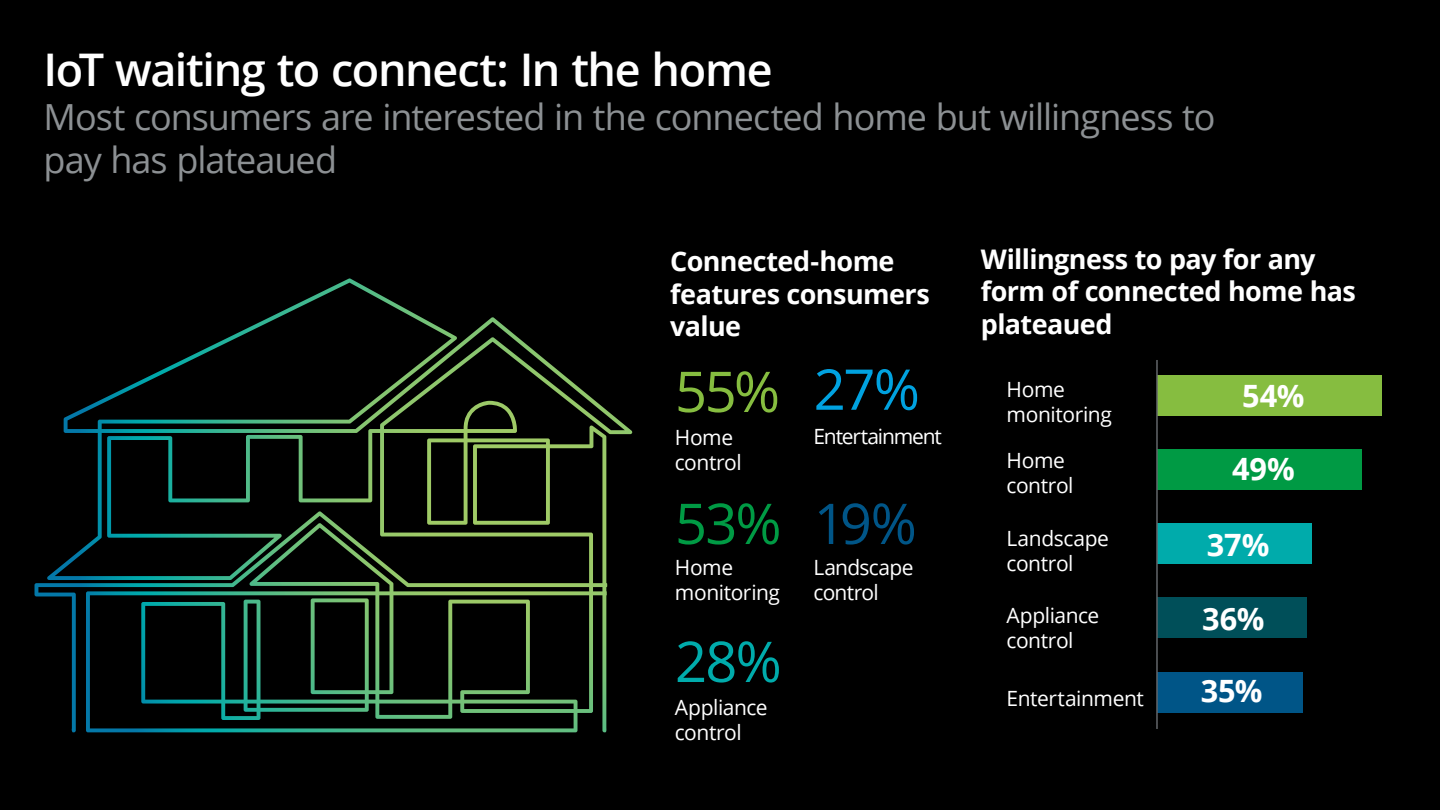
<style>
.page{position:relative;width:1440px;height:810px;background:#000}
.page>*{position:absolute;margin:0;border:0;box-sizing:border-box;transform-origin:0 0}
.t1{font:56.25px "Open Sans";color:#86bd40}
.t2{font:56.25px "Open Sans";color:#009a44}
.t3{font:56.25px "Open Sans";color:#00abab}
.t4{font:56.25px "Open Sans";color:#00a2e0}
.t5{font:56.25px "Open Sans";color:#005587}
.t6{font:600 45px "Open Sans";letter-spacing:-.03em;color:#fff}
.t7{font:36px/43.2px "Open Sans";letter-spacing:-.025em;color:#8c9093}
.t8{font:700 30.75px "Open Sans";letter-spacing:-.005em;color:#fff}
.t9{font:700 27px/32.4px "Open Sans";letter-spacing:-.02em;color:#fff}
.t10{font:21px/25.2px "Open Sans";letter-spacing:-.02em;color:#fff}
.t11{font:21px "Open Sans";letter-spacing:-.055em;color:#fff}
</style>
<div class="page">
<div style="left:1157px;top:672px;width:146px;height:40px;background:#005587"></div>
<div style="left:1157px;top:598px;width:150px;height:40px;background:#004f59"></div>
<div style="left:1157px;top:524px;width:154px;height:40px;background:#00abab"></div>
<div style="left:1157px;top:449px;width:204px;height:40px;background:#009a44"></div>
<div style="left:1157px;top:375px;width:225px;height:40px;background:#86bd40"></div>
<hr style="left:1156px;top:360px;width:2px;height:369px;background:#63666a">
<svg style="left:34px;top:278px;width:598px;height:454px"></svg>
<h2 class="t6" style="left:43px;top:39px;width:731px">IoT waiting to connect: In the home</h2>
<h3 class="t7" style="left:43px;top:94px;width:1174px">Most consumers are interested in the connected home but willingness to pay has plateaued</h3>
<p class="t9" style="left:670px;top:245px;width:261px">Connected-home features consumers value</p>
<h1 class="t1" style="left:675px;top:353px;width:107px">55%</h1>
<p class="t10" style="left:675px;top:424px;width:68px">Home control</p>
<h1 class="t2" style="left:675px;top:485px;width:108px">53%</h1>
<p class="t10" style="left:675px;top:554px;width:107px">Home monitoring</p>
<h1 class="t3" style="left:675px;top:623px;width:108px">28%</h1>
<p class="t10" style="left:675px;top:694px;width:94px">Appliance control</p>
<h1 class="t4" style="left:814px;top:351px;width:108px">27%</h1>
<p class="t11" style="left:814px;top:422px;width:130px">Entertainment</p>
<h1 class="t5" style="left:814px;top:485px;width:105px">19%</h1>
<p class="t10" style="left:814px;top:554px;width:101px">Landscape control</p>
<p class="t9" style="left:981px;top:242px;width:377px">Willingness to pay for any form of connected home has plateaued</p>
<p class="t10" style="left:1007px;top:376px;width:107px">Home monitoring</p>
<p class="t10" style="left:1007px;top:448px;width:68px">Home control</p>
<p class="t10" style="left:1007px;top:525px;width:104px">Landscape control</p>
<p class="t10" style="left:1007px;top:602px;width:94px">Appliance control</p>
<p class="t10" style="left:1007px;top:685px;width:139px">Entertainment</p>
<h3 class="t8" style="left:1242px;top:374px;width:64px">54%</h3>
<h3 class="t8" style="left:1232px;top:447px;width:64px">49%</h3>
<h3 class="t8" style="left:1207px;top:523px;width:64px">37%</h3>
<h3 class="t8" style="left:1202px;top:597px;width:64px">36%</h3>
<h3 class="t8" style="left:1201px;top:669px;width:63px">35%</h3>
</div>
